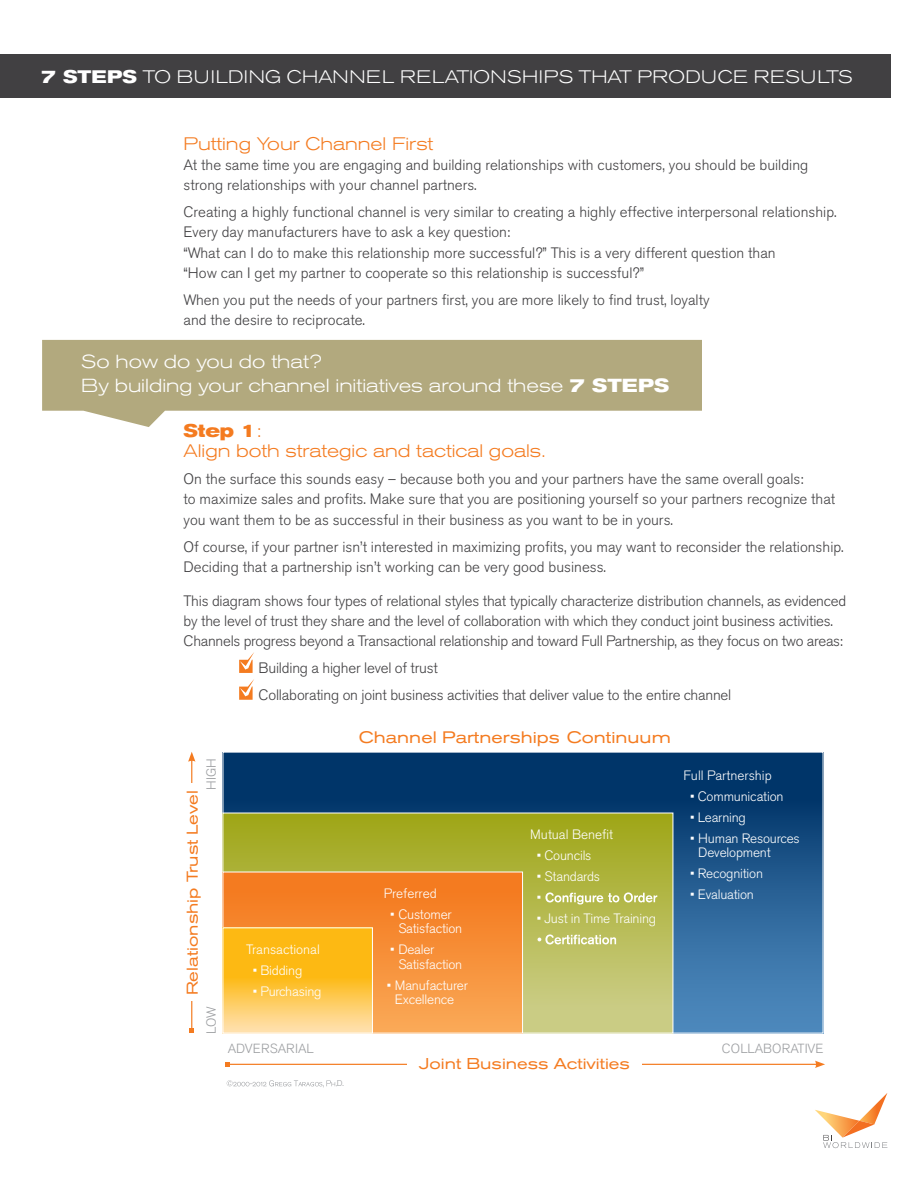
<style>
.page{position:relative;width:918px;height:1188px;background:#fff}
.page>*{position:absolute;margin:0;border:0;box-sizing:border-box;transform-origin:0 0}
.t1{font:300 expanded 18.75px/24px "Akzidenz Grotesk BE";color:#fff}
.t2{font:300 expanded 18px/20.2px "Akzidenz Grotesk BE";color:#f47b20}
.t3{font:300 expanded 18px "Akzidenz Grotesk BE";letter-spacing:.02em;color:#fff}
.t4{font:expanded 16.5px "Akzidenz Grotesk BE";color:#f47b20}
.t5{font:expanded 15.6px "Akzidenz Grotesk BE";color:#f47b20}
.t6{font:300 15px/20.2px "Akzidenz Grotesk BE";color:#414042}
.t7{font:300 13.5px/14.2px "Akzidenz Grotesk BE";letter-spacing:-.015em;color:#fff}
.t8{font:300 13.2px "Akzidenz Grotesk BE";letter-spacing:-.005em;color:#9d9fa2}
.t9{font:300 8.4px "Akzidenz Grotesk BE";color:#9d9fa2}
.s1{font-weight:700}
</style>
<div class="page">
<div style="left:0;top:54px;width:891px;height:43px;background:#414042"></div>
<svg style="left:42px;top:340px;width:660px;height:87px;fill:#b2a97e"></svg>
<svg style="left:239px;top:679px;width:15px;height:21px"></svg>
<svg style="left:239px;top:652px;width:15px;height:21px"></svg>
<hr style="left:191px;top:759px;width:1px;height:271px;background:#f47b20">
<svg style="left:189px;top:1028px;width:5px;height:5px"></svg>
<svg style="left:188px;top:752px;width:7px;height:10px"></svg>
<div style="left:186px;top:784px;width:14px;height:217px;background:#fff"></div>
<svg style="left:227px;top:1080px;width:110px;height:8px"></svg>
<hr style="left:227px;top:1064px;width:590px;height:1px;background:#f47b20">
<svg style="left:225px;top:1062px;width:4px;height:5px"></svg>
<svg style="left:815px;top:1061px;width:10px;height:7px"></svg>
<div style="left:408px;top:1058px;width:234px;height:11px;background:#fff"></div>
<div style="left:223px;top:752px;width:600px;height:281px;background:linear-gradient(to bottom,#002d61,#5490c4)"></div>
<div style="left:223px;top:813px;width:450px;height:220px;background:linear-gradient(to bottom,#a0a719,#ced08f)"></div>
<div style="left:223px;top:872px;width:300px;height:161px;background:linear-gradient(to bottom,#f37519,#faa957)"></div>
<svg style="left:224px;top:929px;width:147px;height:103px;background:#fdc43e"></svg>
<div style="left:222px;top:927px;width:151px;height:107px;border:1px solid #fff"></div>
<svg style="left:545px;top:892px;width:112px;height:12px"></svg>
<svg style="left:538px;top:934px;width:78px;height:10px"></svg>
<svg style="left:815px;top:1093px;width:72px;height:55px"></svg>
<p class="t3" style="left:41px;top:66px;width:813px"><span class="s1">7 STEPS</span> TO BUILDING CHANNEL RELATIONSHIPS THAT PRODUCE RESULTS</p>
<p class="t2" style="left:184px;top:133px;width:251px">Putting Your Channel First</p>
<p class="t6" style="left:184px;top:155px;width:626px">At the same time you are engaging and building relationships with customers, you should be building strong relationships with your channel partners.</p>
<p class="t6" style="left:184px;top:202px;width:655px">Creating a highly functional channel is very similar to creating a highly effective interpersonal relationship.<br>Every day manufacturers have to ask a key question:<br>“What can I do to make this relationship more successful?” This is a very different question than<br>“How can I get my partner to cooperate so this relationship is successful?”</p>
<p class="t6" style="left:184px;top:290px;width:528px">When you put the needs of your partners first, you are more likely to find trust, loyalty and the desire to reciprocate.</p>
<p class="t1" style="left:81px;top:350px;width:590px">So how do you do that?<br>By building your channel initiatives around these <span class="s1">7 STEPS</span></p>
<p class="t2" style="left:184px;top:421px;width:364px"><span class="s1">Step 1</span>:<br>Align both strategic and tactical goals.</p>
<p class="t6" style="left:184px;top:469px;width:653px">On the surface this sounds easy – because both you and your partners have the same overall goals:<br>to maximize sales and profits. Make sure that you are positioning yourself so your partners recognize that you want them to be as successful in their business as you want to be in yours.</p>
<p class="t6" style="left:184px;top:537px;width:662px">Of course, if your partner isn’t interested in maximizing profits, you may want to reconsider the relationship.<br>Deciding that a partnership isn’t working can be very good business.</p>
<p class="t6" style="left:184px;top:591px;width:664px">This diagram shows four types of relational styles that typically characterize distribution channels, as evidenced by the level of trust they share and the level of collaboration with which they conduct joint business activities.<br>Channels progress beyond a Transactional relationship and toward Full Partnership, as they focus on two areas:</p>
<p class="t6" style="left:259px;top:655px;width:474px;line-height:27px">Building a higher level of trust<br>Collaborating on joint business activities that deliver value to the entire channel</p>
<p class="t4" style="left:359px;top:728px;width:314px">Channel Partnerships Continuum</p>
<p class="t8" style="left:204px;top:790px;width:34px;rotate:-90deg">HIGH</p>
<p class="t7" style="left:684px;top:768px;width:90px">Full Partnership</p>
<p class="t7" style="left:690px;top:789px;width:95px">• Communication</p>
<p class="t7" style="left:690px;top:810px;width:57px">• Learning</p>
<p class="t7" style="left:698px;top:831px;width:103px;text-indent:-8px">• Human Resources<br>Development</p>
<p class="t7" style="left:690px;top:867px;width:74px">• Recognition</p>
<p class="t7" style="left:690px;top:888px;width:65px">• Evaluation</p>
<p class="t5" style="left:183px;top:995px;width:207px;rotate:-90deg">Relationship Trust Level</p>
<p class="t7" style="left:530px;top:828px;width:84px">Mutual Benefit</p>
<p class="t7" style="left:537px;top:849px;width:56px">• Councils</p>
<p class="t7" style="left:537px;top:866px;width:65px;line-height:21px">• Standards •</p>
<p class="t7" style="left:537px;top:912px;width:121px">• Just in Time Training</p>
<p class="t7" style="left:384px;top:887px;width:55px">Preferred</p>
<p class="t7" style="left:398px;top:908px;width:66px;text-indent:-8px">• Customer<br>Satisfaction</p>
<p class="t7" style="left:398px;top:943px;width:66px;text-indent:-8px">• Dealer<br>Satisfaction</p>
<p class="t7" style="left:387px;top:978px;width:82px;text-align:center">• Manufacturer<br>Excellence</p>
<p class="t7" style="left:246px;top:943px;width:75px">Transactional</p>
<p class="t7" style="left:253px;top:964px;width:51px">• Bidding</p>
<p class="t7" style="left:253px;top:985px;width:70px">• Purchasing</p>
<p class="t8" style="left:204px;top:1034px;width:28px;rotate:-90deg">LOW</p>
<p class="t8" style="left:228px;top:1041px;width:88px">ADVERSARIAL</p>
<p class="t8" style="left:722px;top:1041px;width:103px">COLLABORATIVE</p>
<p class="t5" style="left:418px;top:1055px;width:213px">Joint Business Activities</p>
<p class="t9" style="left:337px;top:1079px;width:9px">D.</p>
</div>
